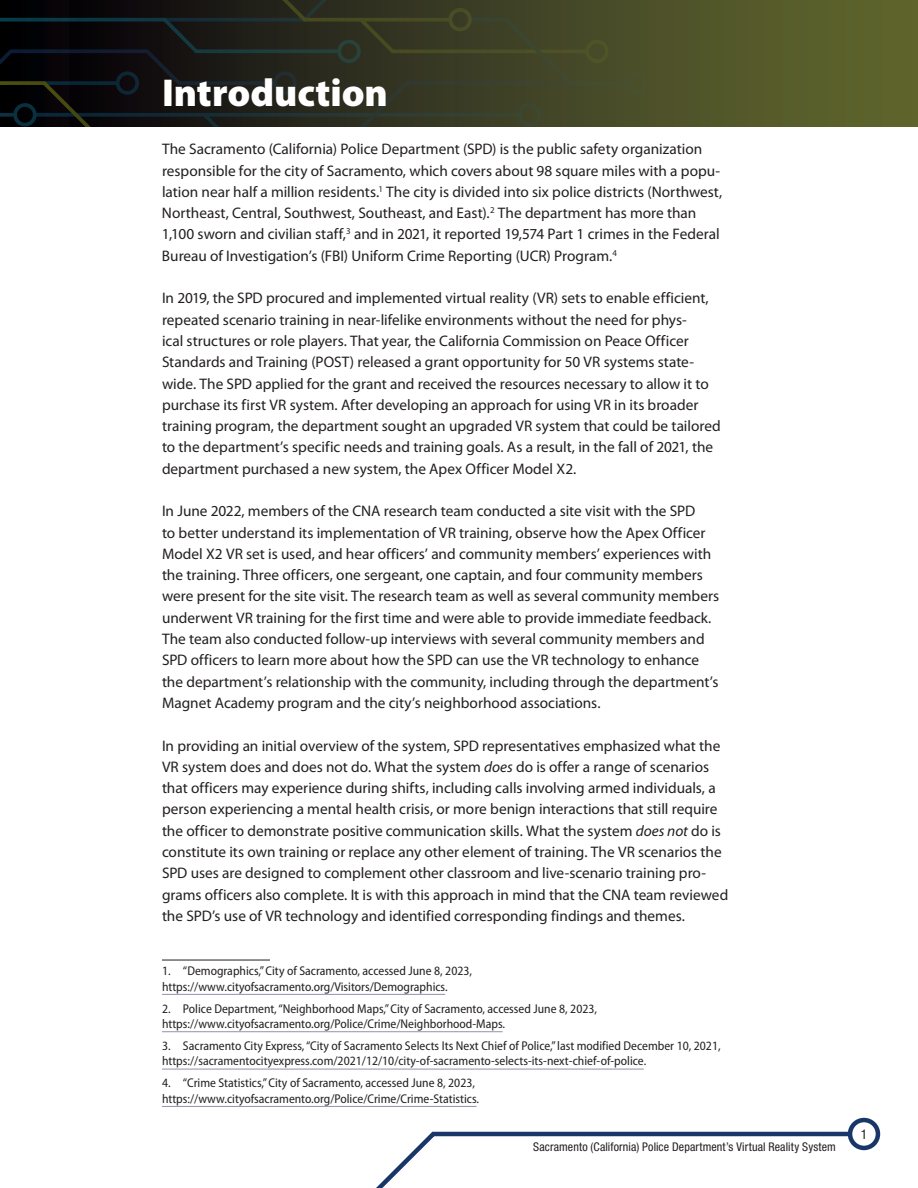
<style>
.page{position:relative;width:918px;height:1188px;background:#fff}
.page>*{position:absolute;margin:0;border:0;box-sizing:border-box;transform-origin:0 0}
.t1{font:900 39px "Myriad Pro";letter-spacing:-.005em;color:#fff}
.t2{font:15.3px/21.3px "Myriad Pro";color:#231f20}
.t3{font:condensed 13.5px "Helvetica Neue LT Std";color:#231f20}
.t4{font:semi-condensed 12.75px/15.3px "Myriad Pro";color:#231f20}
.t5{font:condensed 12px "Helvetica Neue LT Std";letter-spacing:.01em;color:#231f20}
.s1{font-style:italic}
</style>
<div class="page">
<div style="left:0;top:0;width:918px;height:126px;background:#575b2a"></div>
<svg style="left:0;top:0;width:649px;height:126px;background:#282a1c"></svg>
<div style="left:848px;top:1118px;width:32px;height:32px;border:4px solid #183667;border-radius:50%"></div>
<svg style="left:376px;top:1130px;width:477px;height:58px"></svg>
<hr style="left:162px;top:960px;width:108px;height:1px;background:#231f20">
<hr style="left:162px;top:994px;width:283px;height:1px;background:#9192ae">
<hr style="left:162px;top:1031px;width:341px;height:1px;background:#9192ae">
<hr style="left:162px;top:1069px;width:482px;height:1px;background:#9192ae">
<hr style="left:162px;top:1106px;width:315px;height:1px;background:#9192ae">
<h2 class="t1" style="left:162px;top:67px;width:227px">Introduction</h2>
<p class="t2" style="left:162px;top:138px;width:562px">The Sacramento (California) Police Department (SPD) is the public safety organization responsible for the city of Sacramento, which covers about 98 square miles with a popu&shy;lation near half a million residents.<sup>1</sup> The city is divided into six police districts (Northwest,</p>
<p class="t2" style="left:162px;top:202px;width:536px">Northeast, Central, Southwest, Southeast, and East).<sup>2</sup> The department has more than</p>
<p class="t2" style="left:162px;top:223px;width:559px">1,100 sworn and civilian staff,<sup>3</sup> and in 2021, it reported 19,574 Part 1 crimes in the Federal<br>Bureau of Investigation’s (FBI) Uniform Crime Reporting (UCR) Program.<sup>4</sup></p>
<p class="t2" style="left:162px;top:287px;width:560px">In 2019, the SPD procured and implemented virtual reality (VR) sets to enable efficient, repeated scenario training in near-lifelike environments without the need for phys-<br>ical structures or role players. That year, the California Commission on Peace Officer Standards and Training (POST) released a grant opportunity for 50 VR systems state&shy;wide. The SPD applied for the grant and received the resources necessary to allow it to purchase its first VR system. After developing an approach for using VR in its broader training program, the department sought an upgraded VR system that could be tailored to the department’s specific needs and training goals. As a result, in the fall of 2021, the department purchased a new system, the Apex Officer Model X2.</p>
<p class="t2" style="left:162px;top:500px;width:559px">In June 2022, members of the CNA research team conducted a site visit with the SPD<br>to better understand its implementation of VR training, observe how the Apex Officer Model X2 VR set is used, and hear officers’ and community members’ experiences with the training. Three officers, one sergeant, one captain, and four community members were present for the site visit. The research team as well as several community members underwent VR training for the first time and were able to provide immediate feedback.<br>The team also conducted follow-up interviews with several community members and SPD officers to learn more about how the SPD can use the VR technology to enhance the department’s relationship with the community, including through the department’s Magnet Academy program and the city’s neighborhood associations.</p>
<p class="t2" style="left:162px;top:735px;width:568px">In providing an initial overview of the system, SPD representatives emphasized what the VR system does and does not do. What the system <span class="s1">does</span> do is offer a range of scenarios that officers may experience during shifts, including calls involving armed individuals, a person experiencing a mental health crisis, or more benign interactions that still require the officer to demonstrate positive communication skills. What the system <span class="s1">does not</span> do is constitute its own training or replace any other element of training. The VR scenarios the SPD uses are designed to complement other classroom and live-scenario training pro&shy;grams officers also complete. It is with this approach in mind that the CNA team reviewed the SPD’s use of VR technology and identified corresponding findings and themes.</p>
<p class="t4" style="left:162px;top:963px;width:312px">1. “Demographics,” City of Sacramento, accessed June 8, 2023, https://www.cityofsacramento.org/Visitors/Demographics.</p>
<p class="t4" style="left:162px;top:1001px;width:437px">2. Police Department, “Neighborhood Maps,” City of Sacramento, accessed June 8, 2023, https://www.cityofsacramento.org/Police/Crime/Neighborhood-Maps.</p>
<p class="t4" style="left:162px;top:1038px;width:560px">3. Sacramento City Express, “City of Sacramento Selects Its Next Chief of Police,” last modified December 10, 2021, https://sacramentocityexpress.com/2021/12/10/city-of-sacramento-selects-its-next-chief-of-police.</p>
<p class="t4" style="left:162px;top:1075px;width:319px">4. “Crime Statistics,” City of Sacramento, accessed June 8, 2023, https://www.cityofsacramento.org/Police/Crime/Crime-Statistics.</p>
<p class="t5" style="left:533px;top:1139px;width:304px">Sacramento (California) Police Department’s Virtual Reality System</p>
<p class="t3" style="left:861px;top:1126px;width:8px">1</p>
</div>
